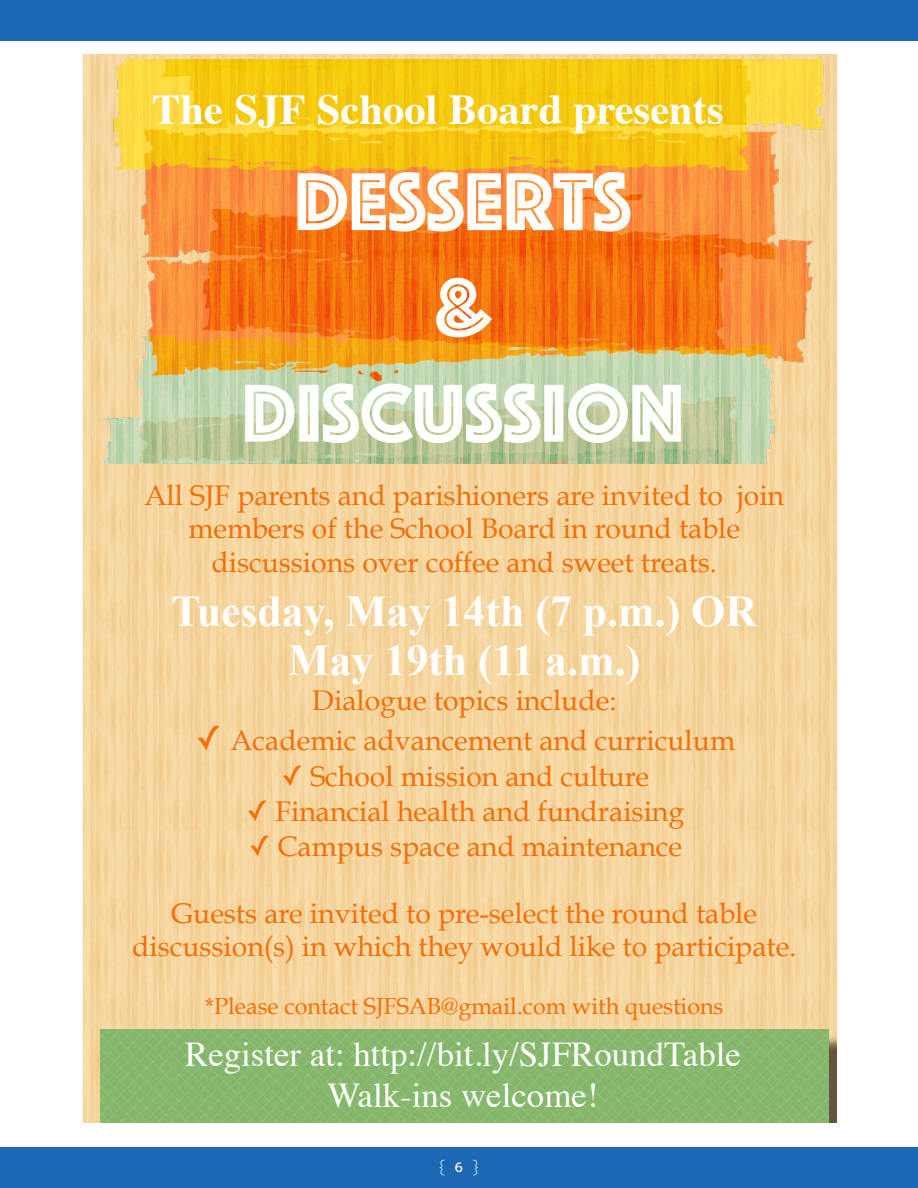
<style>
.page{position:relative;width:918px;height:1188px;background:#fff}
.page>*{position:absolute;margin:0;border:0;box-sizing:border-box;transform-origin:0 0}
.t1{font:85.2px/105.8px "Phosphate Inline";color:#fff;text-align:center}
.t2{font:700 43.8px/49.1px "Times New Roman";color:#fff;text-align:center}
.t3{font:700 42.6px "Times";color:#fff}
.t4{font:34.8px/41.2px "Times";color:#fff;text-align:center}
.t5{font:28.35px/33.6px "Book Antiqua";color:#f56d06;text-align:center}
.t6{font:23.25px "Book Antiqua";color:#f56d06}
.t7{font:300 18px "Liszt FY";color:#fff}
.s1{font-family:"Lucida Grande";font-size:33.6px}
.s2{font-family:"Lucida Grande"}
.s3{font-weight:400;font-size:13.5px}
</style>
<div class="page">
<div style="left:0;top:1148px;width:918px;height:40px;background:#1c68b4"></div>
<div style="left:0;top:0;width:918px;height:40px;background:#1c68b4"></div>
<img style="left:83px;top:54px;width:754px;height:1068px">
<img style="left:103px;top:60px;width:724px;height:404px">
<img style="left:101px;top:1030px;width:727px;height:92px">
<p class="t3" style="left:152px;top:69px;width:573px">The SJF School Board presents</p>
<p class="t1" style="left:242px;top:144px;width:443px">DESSERTS<br>&amp;<br>DISCUSSION</p>
<p class="t5" style="left:144px;top:478px;width:641px">All SJF parents and parishioners are invited to join members of the School Board in round table discussions over coffee and sweet treats.</p>
<p class="t2" style="left:171px;top:586px;width:587px">Tuesday, May 14th (7 p.m.) OR<br>May 19th (11 a.m.)</p>
<p class="t5" style="left:312px;top:683px;width:306px">Dialogue topics include:</p>
<p class="t5" style="left:196px;top:723px;width:540px"><span class="s1">✓</span> Academic advancement and curriculum</p>
<p class="t5" style="left:282px;top:759px;width:369px"><span class="s2">✓</span> School mission and culture</p>
<p class="t5" style="left:247px;top:794px;width:439px"><span class="s2">✓</span> Financial health and fundraising</p>
<p class="t5" style="left:249px;top:829px;width:435px"><span class="s2">✓</span> Campus space and maintenance</p>
<p class="t5" style="left:132px;top:896px;width:666px">Guests are invited to pre-select the round table discussion(s) in which they would like to participate.</p>
<p class="t6" style="left:205px;top:990px;width:520px">*Please contact SJFSAB@gmail.com with questions</p>
<p class="t4" style="left:185px;top:1031px;width:557px">Register at: http://bit.ly/SJFRoundTable<br>Walk-ins welcome!</p>
<p class="t7" style="left:439px;top:1157px;width:42px">{ <span class="s3">6</span> }</p>
</div>
